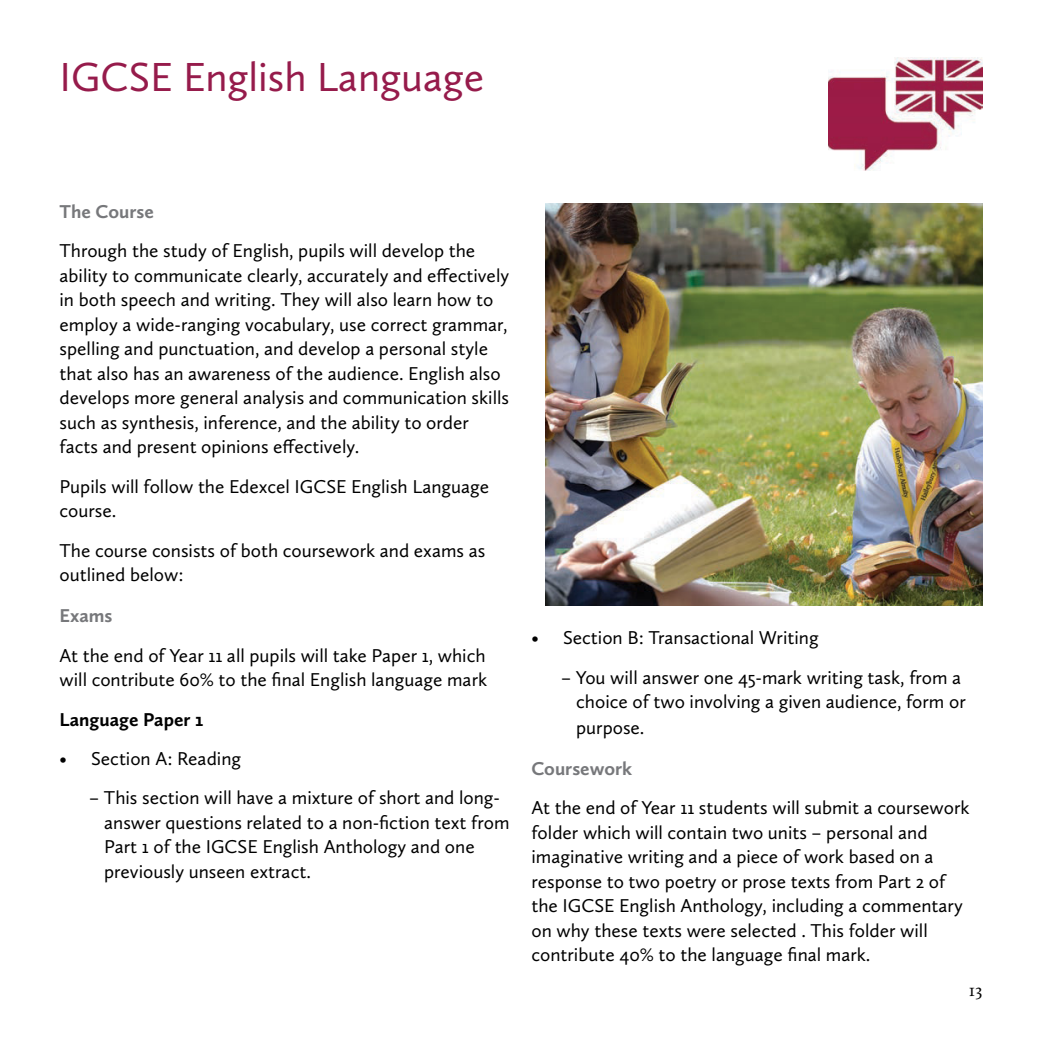
<style>
.page{position:relative;width:1042px;height:1042px;background:#fff}
.page>*{position:absolute;margin:0;border:0;box-sizing:border-box;transform-origin:0 0}
.t1{font:42px "Calluna Sans";color:#961b4b}
.t2{font:19.25px/24.5px "Calluna Sans";color:#000}
.t3{font:700 19.25px "Calluna Sans";color:#77787b}
.t4{font:700 19.25px "Calluna Sans";color:#000}
.t5{font:17.5px "Calluna";color:#000}
</style>
<div class="page">
<img style="left:828px;top:58px;width:154px;height:112px">
<img style="left:546px;top:203px;width:436px;height:402px">
<h1 class="t1" style="left:60px;top:52px;width:426px">IGCSE English Language</h1>
<p class="t3" style="left:60px;top:199px;width:96px">The Course</p>
<p class="t2" style="left:60px;top:238px;width:451px">Through the study of English, pupils will develop the ability to communicate clearly, accurately and effectively in both speech and writing. They will also learn how to employ a wide-ranging vocabulary, use correct grammar, spelling and punctuation, and develop a personal style that also has an awareness of the audience. English also develops more general analysis and communication skills such as synthesis, inference, and the ability to order facts and present opinions effectively.</p>
<p class="t2" style="left:60px;top:474px;width:431px">Pupils will follow the Edexcel IGCSE English Language course.</p>
<p class="t2" style="left:60px;top:538px;width:427px">The course consists of both coursework and exams as outlined below:</p>
<p class="t3" style="left:60px;top:604px;width:54px">Exams</p>
<p class="t2" style="left:60px;top:643px;width:429px">At the end of Year 11 all pupils will take Paper 1, which will contribute 60% to the final English language mark</p>
<p class="t4" style="left:60px;top:707px;width:145px">Language Paper 1</p>
<p class="t2" style="left:60px;top:746px;width:183px">• Section A: Reading</p>
<p class="t2" style="left:104px;top:785px;width:407px;text-indent:-15px">– This section will have a mixture of short and long&shy;answer questions related to a non-fiction text from Part 1 of the IGCSE English Anthology and one previously unseen extract.</p>
<p class="t2" style="left:531px;top:625px;width:289px">• Section B: Transactional Writing</p>
<p class="t2" style="left:576px;top:665px;width:391px;text-indent:-15px">– You will answer one 45-mark writing task, from a choice of two involving a given audience, form or purpose.</p>
<p class="t3" style="left:531px;top:756px;width:102px">Coursework</p>
<p class="t2" style="left:531px;top:795px;width:440px">At the end of Year 11 students will submit a coursework folder which will contain two units – personal and imaginative writing and a piece of work based on a response to two poetry or prose texts from Part 2 of the IGCSE English Anthology, including a commentary on why these texts were selected . This folder will contribute 40% to the language final mark.</p>
<p class="t5" style="left:969px;top:979px;width:15px">13</p>
</div>
